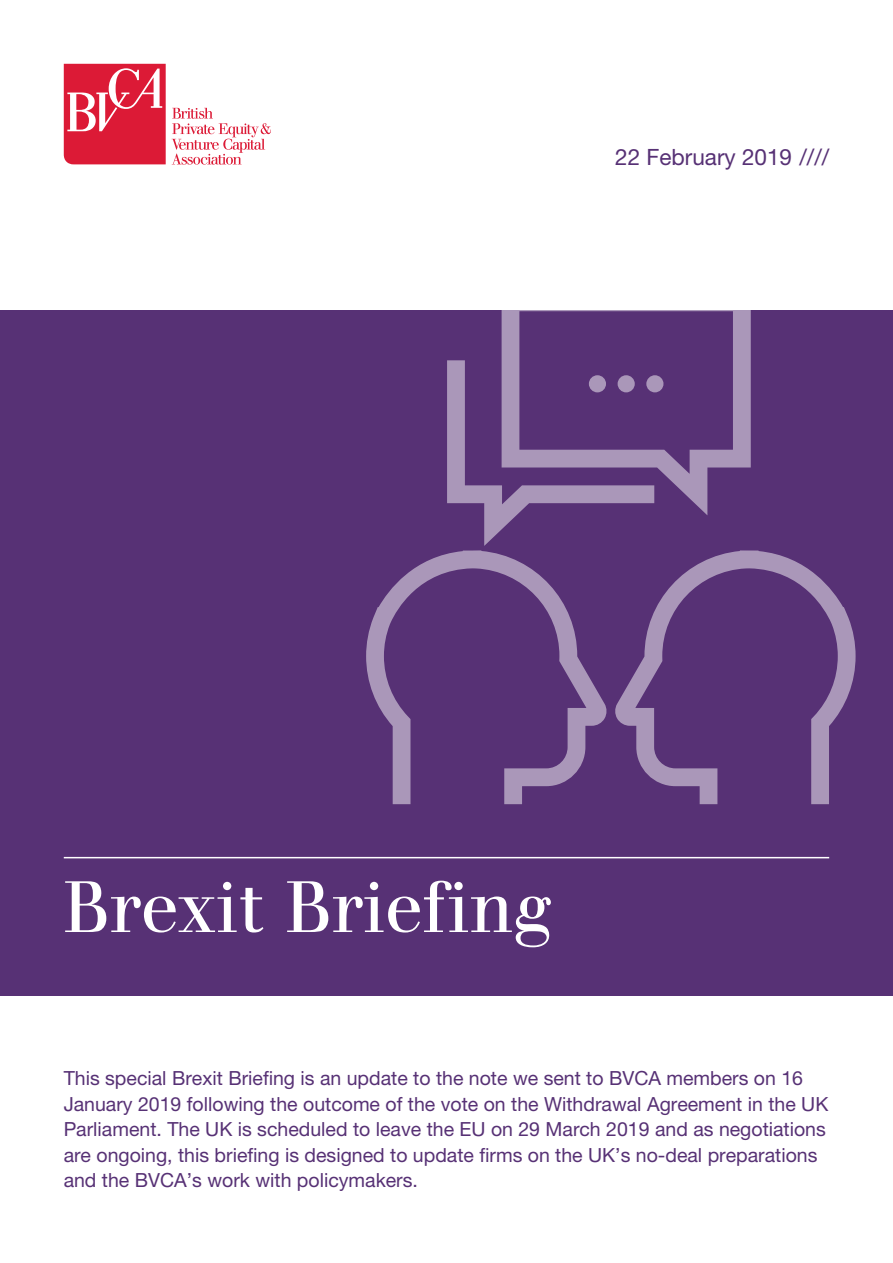
<style>
.page{position:relative;width:893px;height:1263px;background:#fff}
.page>*{position:absolute;margin:0;border:0;box-sizing:border-box;transform-origin:0 0}
.t1{font:72px "Walbaum SBOP";color:#fff}
.t2{font:22.5px "Helvetica Neue LT Pro";color:#573175}
.t3{font:19.5px/25.5px "Helvetica Neue LT Pro";color:#573175}
</style>
<div class="page">
<div style="left:0;top:310px;width:893px;height:686px;background:#573175"></div>
<svg style="left:172px;top:108px;width:99px;height:57px"></svg>
<svg style="left:64px;top:64px;width:102px;height:100px;background:#e03a52"></svg>
<hr style="left:64px;top:857px;width:765px;height:1px;background:#fff">
<svg style="left:615px;top:550px;width:241px;height:254px"></svg>
<svg style="left:502px;top:310px;width:249px;height:205px"></svg>
<svg style="left:447px;top:360px;width:207px;height:186px"></svg>
<svg style="left:366px;top:550px;width:241px;height:254px"></svg>
<p class="t2" style="left:615px;top:143px;width:216px">22 February 2019 ////</p>
<h1 class="t1" style="left:64px;top:866px;width:489px">Brexit Briefing</h1>
<p class="t3" style="left:64px;top:1065px;width:766px">This special Brexit Briefing is an update to the note we sent to BVCA members on 16<br>January 2019 following the outcome of the vote on the Withdrawal Agreement in the UK Parliament. The UK is scheduled to leave the EU on 29 March 2019 and as negotiations are ongoing, this briefing is designed to update firms on the UK’s no-deal preparations and the BVCA’s work with policymakers.</p>
</div>
